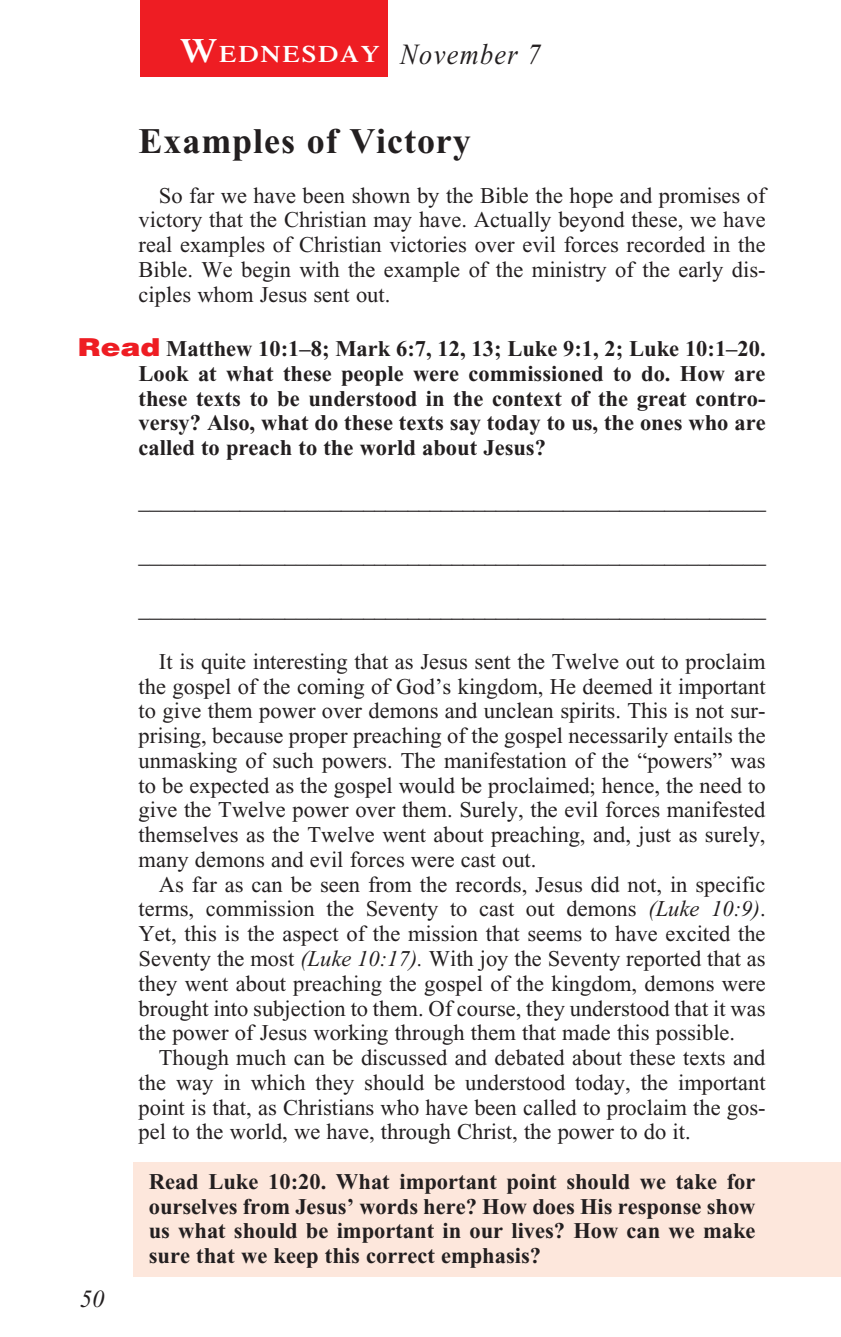
<style>
.page{position:relative;width:841px;height:1337px;background:#fff}
.page>*{position:absolute;margin:0;border:0;box-sizing:border-box;transform-origin:0 0}
._01-Daily_head{font:700 36px "Times New Roman";letter-spacing:.025em;color:#231f20}
._00-Month-Day{font:italic 29.25px "Times New Roman";letter-spacing:.05em;color:#231f20;scale:.9 1}
.t1{font:italic 24.75px "Times New Roman";color:#231f20}
.t2{font:600 23.62px "Times";letter-spacing:.07em;color:#fff;scale:1.1 1}
._4-Body_Copy{font:22.5px/24.8px "Times New Roman";color:#231f20;text-align:justify}
._6-question{font:700 22.5px/24.8px "Times New Roman";color:#231f20;text-align:justify}
.x-screened_box-text{font:700 22.5px/24.8px "Times New Roman";color:#231f20;text-align:justify}
.s1{font-size:33.75px}
.s2{font-family:"Helvetica";font-weight:900;font-size:24.75px;color:#ee1d23}
.s3{font-style:italic}
</style>
<div class="page">
<div style="left:134px;top:1162px;width:706px;height:115px;background:#fde7dc"></div>
<div style="left:140px;top:0;width:248px;height:77px;background:#ee1d23"></div>
<p class="t2" style="left:180px;top:40px;width:183px"><span class="s1">W</span>EDNESDAY</p>
<p class="_00-Month-Day" style="left:400px;top:39px;width:158px">November 7</p>
<p class="_01-Daily_head" style="left:139px;top:121px;width:333px">Examples of Victory</p>
<p class="_4-Body_Copy" style="left:139px;top:183px;width:628px;text-indent:20px">So far we have been shown by the Bible the hope and promises of victory that the Christian may have. Actually beyond these, we have real examples of Christian victories over evil forces recorded in the Bible. We begin with the example of the ministry of the early dis&shy;ciples whom Jesus sent out.</p>
<p class="_6-question" style="left:139px;top:336px;width:628px;text-indent:-61px"><span class="s2">Read</span> Matthew 10:1–8; Mark 6:7, 12, 13; Luke 9:1, 2; Luke 10:1–20.<br>Look at what these people were commissioned to do. How are these texts to be understood in the context of the great contro&shy;versy? Also, what do these texts say today to us, the ones who are called to preach to the world about Jesus?</p>
<p class="_4-Body_Copy" style="left:139px;top:489px;width:628px">________________________________________________________</p>
<p class="_4-Body_Copy" style="left:139px;top:543px;width:628px">________________________________________________________</p>
<p class="t1" style="left:80px;top:1285px;width:26px">50</p>
<p class="_4-Body_Copy" style="left:139px;top:597px;width:628px">________________________________________________________</p>
<p class="_4-Body_Copy" style="left:139px;top:649px;width:628px;text-indent:20px">It is quite interesting that as Jesus sent the Twelve out to proclaim the gospel of the coming of God’s kingdom, He deemed it important to give them power over demons and unclean spirits. This is not sur&shy;prising, because proper preaching of the gospel necessarily entails the unmasking of such powers. The manifestation of the “powers” was to be expected as the gospel would be proclaimed; hence, the need to give the Twelve power over them. Surely, the evil forces manifested themselves as the Twelve went about preaching, and, just as surely, many demons and evil forces were cast out.</p>
<p class="_4-Body_Copy" style="left:139px;top:872px;width:628px;text-indent:20px">As far as can be seen from the records, Jesus did not, in specific terms, commission the Seventy to cast out demons <span class="s3">(Luke 10:9)</span>.<br>Yet, this is the aspect of the mission that seems to have excited the Seventy the most <span class="s3">(Luke 10:17).</span> With joy the Seventy reported that as they went about preaching the gospel of the kingdom, demons were brought into subjection to them. Of course, they understood that it was the power of Jesus working through them that made this possible.</p>
<p class="_4-Body_Copy" style="left:139px;top:1045px;width:628px;text-indent:20px">Though much can be discussed and debated about these texts and the way in which they should be understood today, the important point is that, as Christians who have been called to proclaim the gos&shy;pel to the world, we have, through Christ, the power to do it.</p>
<p class="x-screened_box-text" style="left:149px;top:1169px;width:608px">Read Luke 10:20. What important point should we take for ourselves from Jesus’ words here? How does His response show us what should be important in our lives? How can we make sure that we keep this correct emphasis?</p>
</div>
